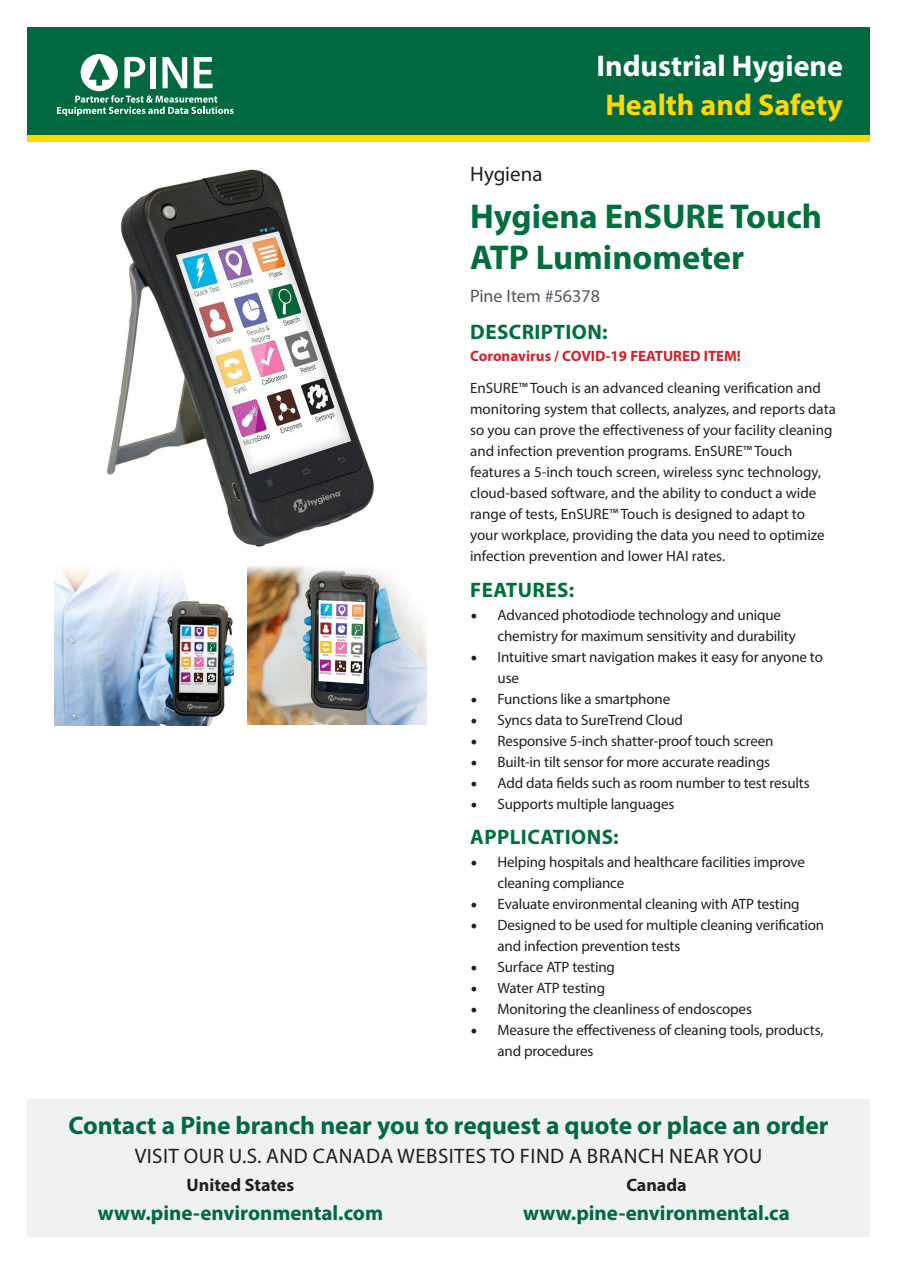
<style>
.page{position:relative;width:897px;height:1264px;background:#fff}
.page>*{position:absolute;margin:0;border:0;box-sizing:border-box;transform-origin:0 0}
.t1{font:700 34.5px/40.5px "Myriad Pro";color:#006f3c}
.t2{font:700 30px "Myriad Pro";color:#fff}
.t3{font:700 30px "Myriad Pro";color:#ffd801}
.t4{font:700 25.5px "Myriad Pro";color:#00693f}
.t5{font:700 21px "Myriad Pro";color:#00693f}
.t6{font:21px "Myriad Pro";letter-spacing:.02em;color:#231f20}
.t7{font:700 21px "Myriad Pro";letter-spacing:.02em;color:#006f3c}
.t8{font:21px "Myriad Pro";color:#231f20}
.t9{font:700 18px "Myriad Pro";color:#231f20}
.t10{font:18px "Myriad Pro";color:#535860}
.t11{font:15px/21px "Myriad Pro";letter-spacing:-.01em;color:#231f20}
.t12{font:700 15px "Myriad Pro";color:#d1232a}
.s1{font-family:"Minion Pro";font-size:18px}
</style>
<div class="page">
<div style="left:27px;top:27px;width:842px;height:108px;background:#00693f"></div>
<div style="left:27px;top:135px;width:842px;height:7px;background:#ffd801"></div>
<svg style="left:57px;top:54px;width:176px;height:62px"></svg>
<div style="left:27px;top:1099px;width:842px;height:138px;background:#f0f1f2"></div>
<img style="left:107px;top:169px;width:267px;height:378px">
<img style="left:54px;top:568px;width:179px;height:157px">
<img style="left:247px;top:566px;width:180px;height:158px">
<p class="t2" style="left:596px;top:47px;width:248px">Industrial Hygiene</p>
<p class="t3" style="left:605px;top:85px;width:239px">Health and Safety</p>
<p class="t8" style="left:470px;top:161px;width:74px">Hygiena</p>
<p class="t1" style="left:470px;top:195px;width:353px">Hygiena EnSURE Touch<br>ATP Luminometer</p>
<p class="t10" style="left:470px;top:285px;width:131px">Pine Item #56378</p>
<p class="t7" style="left:470px;top:318px;width:139px">DESCRIPTION:</p>
<p class="t12" style="left:470px;top:346px;width:272px">Coronavirus / COVID-19 FEATURED ITEM!</p>
<p class="t11" style="left:470px;top:377px;width:367px">EnSURE™ Touch is an advanced cleaning verification and monitoring system that collects, analyzes, and reports data so you can prove the effectiveness of your facility cleaning and infection prevention programs. EnSURE™ Touch features a 5-inch touch screen, wireless sync technology, cloud-based software, and the ability to conduct a wide range of tests, EnSURE™ Touch is designed to adapt to your workplace, providing the data you need to optimize infection prevention and lower HAI rates.</p>
<p class="t7" style="left:470px;top:576px;width:105px">FEATURES:</p>
<p class="t11" style="left:497px;top:604px;width:300px;text-indent:-27px"><span class="s1">•</span> Advanced photodiode technology and unique chemistry for maximum sensitivity and durability</p>
<p class="t11" style="left:497px;top:646px;width:327px;text-indent:-27px"><span class="s1">•</span> Intuitive smart navigation makes it easy for anyone to use</p>
<p class="t11" style="left:470px;top:688px;width:201px"><span class="s1">•</span> Functions like a smartphone</p>
<p class="t11" style="left:470px;top:709px;width:214px"><span class="s1">•</span> Syncs data to SureTrend Cloud</p>
<p class="t11" style="left:470px;top:730px;width:304px"><span class="s1">•</span> Responsive 5-inch shatter-proof touch screen</p>
<p class="t11" style="left:470px;top:751px;width:301px"><span class="s1">•</span> Built-in tilt sensor for more accurate readings</p>
<p class="t11" style="left:470px;top:772px;width:340px"><span class="s1">•</span> Add data fields such as room number to test results</p>
<p class="t11" style="left:470px;top:793px;width:205px"><span class="s1">•</span> Supports multiple languages</p>
<p class="t7" style="left:470px;top:823px;width:150px">APPLICATIONS:</p>
<p class="t11" style="left:497px;top:851px;width:309px;text-indent:-27px"><span class="s1">•</span> Helping hospitals and healthcare facilities improve cleaning compliance</p>
<p class="t11" style="left:470px;top:893px;width:330px"><span class="s1">•</span> Evaluate environmental cleaning with ATP testing</p>
<p class="t11" style="left:497px;top:914px;width:328px;text-indent:-27px"><span class="s1">•</span> Designed to be used for multiple cleaning verification and infection prevention tests</p>
<p class="t11" style="left:470px;top:956px;width:146px"><span class="s1">•</span> Surface ATP testing</p>
<p class="t11" style="left:470px;top:977px;width:136px"><span class="s1">•</span> Water ATP testing</p>
<p class="t11" style="left:470px;top:998px;width:283px"><span class="s1">•</span> Monitoring the cleanliness of endoscopes</p>
<p class="t11" style="left:497px;top:1019px;width:327px;text-indent:-27px"><span class="s1">•</span> Measure the effectiveness of cleaning tools, products, and procedures</p>
<p class="t4" style="left:68px;top:1109px;width:761px">Contact a Pine branch near you to request a quote or place an order</p>
<p class="t6" style="left:135px;top:1143px;width:629px">VISIT OUR U.S. AND CANADA WEBSITES TO FIND A BRANCH NEAR YOU</p>
<p class="t9" style="left:187px;top:1173px;width:109px">United States</p>
<p class="t9" style="left:626px;top:1173px;width:62px">Canada</p>
<p class="t5" style="left:98px;top:1199px;width:287px">www.pine-environmental.com</p>
<p class="t5" style="left:523px;top:1199px;width:268px">www.pine-environmental.ca</p>
</div>
